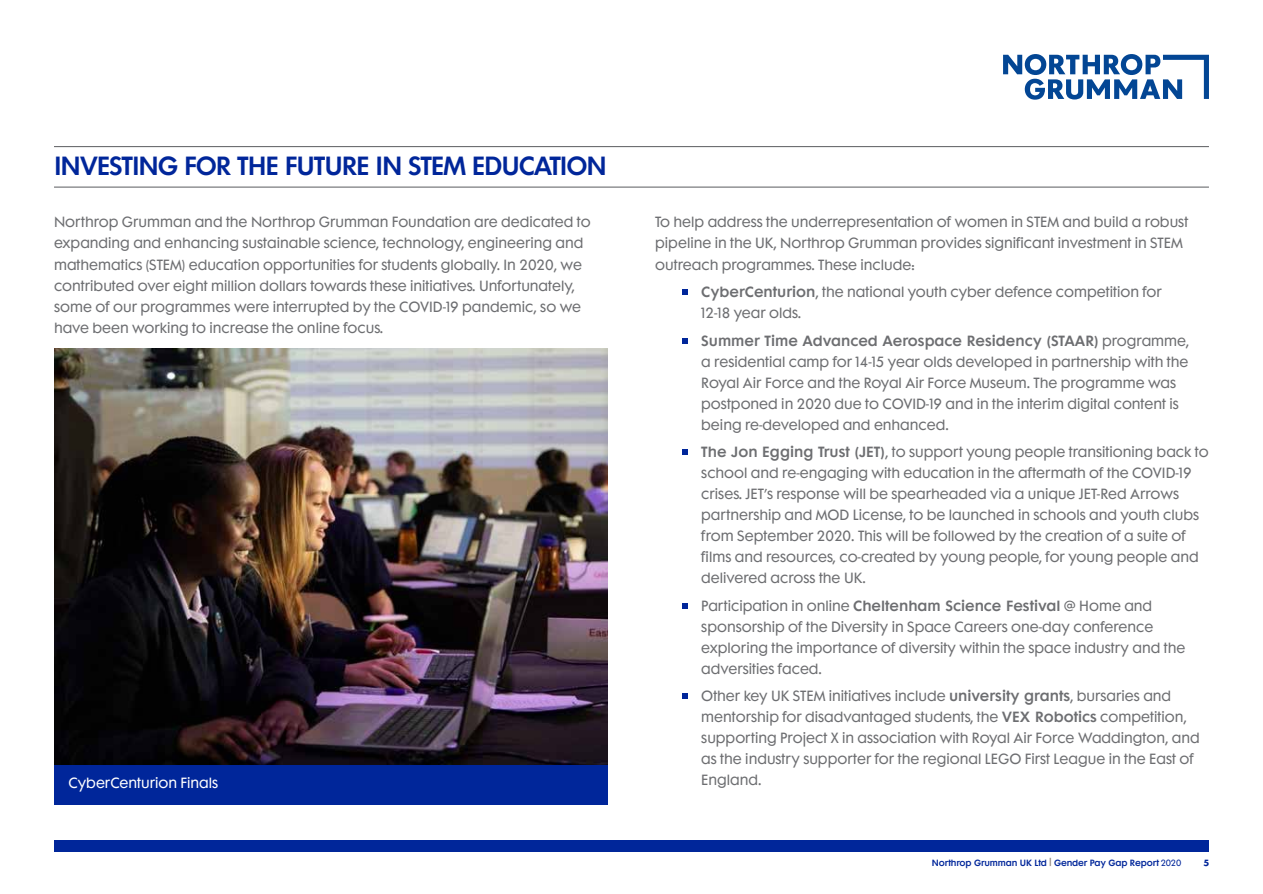
<style>
.page{position:relative;width:1263px;height:894px;background:#fff}
.page>*{position:absolute;margin:0;border:0;box-sizing:border-box;transform-origin:0 0}
.t1{font:600 24px "Futura Maxi Std";letter-spacing:-.05em;color:#00269a}
.t2{font:13.5px/21px "Futura Maxi Std";color:#6d6e71}
.t3{font:13.5px "Futura Maxi Std";color:#fff}
.t4{font:600 8.25px "Futura Maxi Std";letter-spacing:-.02em;color:#00269a}
.t5{font:700 8.25px "Futura Maxi Std";color:#00269a}
.s1{font-weight:600}
.s2{font-weight:400}
</style>
<div class="page">
<svg style="left:1003px;top:54px;width:206px;height:46px"></svg>
<div style="left:54px;top:839px;width:1155px;height:12px;background:#00269a"></div>
<div style="left:54px;top:761px;width:554px;height:43px;background:#00269a"></div>
<hr style="left:54px;top:146px;width:1155px;height:1px;background:#6d6e71">
<hr style="left:54px;top:186px;width:1155px;height:2px;background:#6d6e71">
<svg style="left:682px;top:289px;width:6px;height:5px"></svg>
<svg style="left:682px;top:338px;width:6px;height:5px"></svg>
<svg style="left:682px;top:449px;width:6px;height:5px"></svg>
<svg style="left:682px;top:603px;width:6px;height:5px"></svg>
<svg style="left:682px;top:693px;width:6px;height:5px"></svg>
<img style="left:54px;top:348px;width:553px;height:416px">
<h1 class="t1" style="left:54px;top:150px;width:554px">INVESTING FOR THE FUTURE IN STEM EDUCATION</h1>
<p class="t2" style="left:54px;top:212px;width:538px">Northrop Grumman and the Northrop Grumman Foundation are dedicated to expanding and enhancing sustainable science, technology, engineering and mathematics (STEM) education opportunities for students globally. In 2020, we contributed over eight million dollars towards these initiatives. Unfortunately, some of our programmes were interrupted by the COVID-19 pandemic, so we have been working to increase the online focus.</p>
<p class="t2" style="left:655px;top:212px;width:534px">To help address the underrepresentation of women in STEM and build a robust pipeline in the UK, Northrop Grumman provides significant investment in STEM outreach programmes. These include:</p>
<p class="t2" style="left:701px;top:281px;width:462px"><span class="s1">CyberCenturion</span>, the national youth cyber defence competition for<br>12-18 year olds.</p>
<p class="t2" style="left:701px;top:330px;width:489px"><span class="s1">Summer Time Advanced Aerospace Residency (STAAR)</span> programme, a residential camp for 14-15 year olds developed in partnership with the Royal Air Force and the Royal Air Force Museum. The programme was postponed in 2020 due to COVID-19 and in the interim digital content is being re-developed and enhanced.</p>
<p class="t2" style="left:701px;top:441px;width:509px"><span class="s1">The Jon Egging Trust (JET)</span>, to support young people transitioning back to school and re-engaging with education in the aftermath of the COVID-19 crises. JET’s response will be spearheaded via a unique JET-Red Arrows partnership and MOD License, to be launched in schools and youth clubs from September 2020. This will be followed by the creation of a suite of films and resources, co-created by young people, for young people and delivered across the UK.</p>
<p class="t2" style="left:701px;top:594px;width:485px">Participation in online <span class="s1">Cheltenham Science Festival</span> @ Home and sponsorship of the Diversity in Space Careers one-day conference exploring the importance of diversity within the space industry and the adversities faced.</p>
<p class="t2" style="left:701px;top:685px;width:500px">Other key UK STEM initiatives include <span class="s1">university grants</span>, bursaries and mentorship for disadvantaged students, the <span class="s1">VEX Robotics</span> competition, supporting Project X in association with Royal Air Force Waddington, and as the industry supporter for the regional LEGO First League in the East of</p>
<p class="t3" style="left:69px;top:773px;width:151px">CyberCenturion Finals</p>
<p class="t2" style="left:701px;top:769px;width:62px">England.</p>
<p class="t4" style="left:932px;top:857px;width:251px">Northrop Grumman UK Ltd <sup>|</sup> Gender Pay Gap Report <span class="s2">2020</span></p>
<p class="t5" style="left:1203px;top:856px;width:7px">5</p>
</div>
